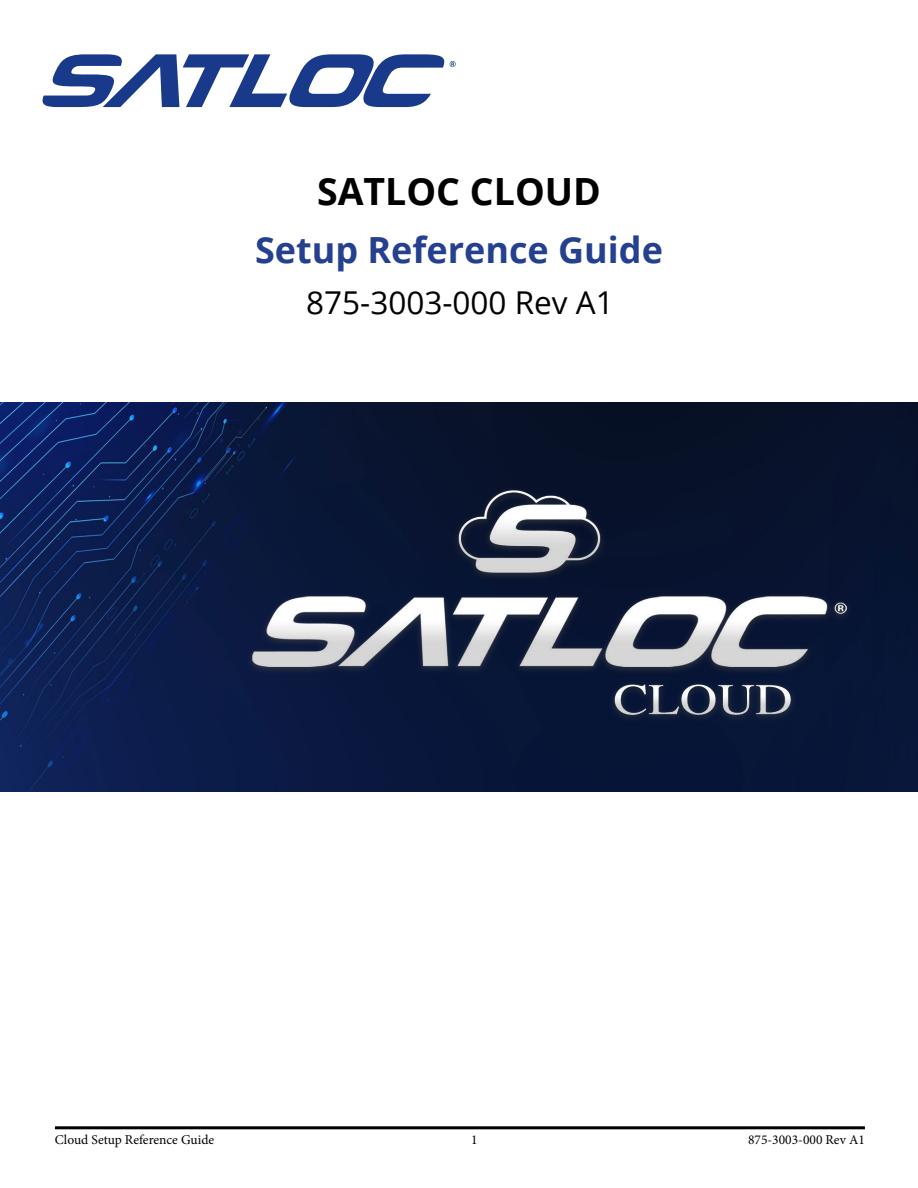
<style>
.page{position:relative;width:918px;height:1188px;background:#fff}
.page>*{position:absolute;margin:0;border:0;box-sizing:border-box;transform-origin:0 0}
.t1{font:700 37.5px "Open Sans";color:#000}
.t2{font:700 36px "Open Sans";color:#25408f}
.t3{font:31.5px "Open Sans";color:#000}
.t4{font:13.5px "Minion Pro";color:#000}
</style>
<div class="page">
<img style="left:0;top:403px;width:918px;height:389px">
<img style="left:219px;top:473px;width:645px;height:268px">
<svg style="left:43px;top:54px;width:413px;height:53px"></svg>
<hr style="left:55px;top:1126px;width:810px;height:3px;background:#000">
<h1 class="t1" style="left:317px;top:165px;width:285px">SATLOC CLOUD</h1>
<h2 class="t2" style="left:255px;top:225px;width:409px">Setup Reference Guide</h2>
<h3 class="t3" style="left:306px;top:281px;width:309px">875-3003-000 Rev A1</h3>
<p class="t4" style="left:55px;top:1131px;width:161px">Cloud Setup Reference Guide</p>
<p class="t4" style="left:471px;top:1131px;width:8px">1</p>
<p class="t4" style="left:748px;top:1131px;width:118px">875-3003-000 Rev A1</p>
</div>
